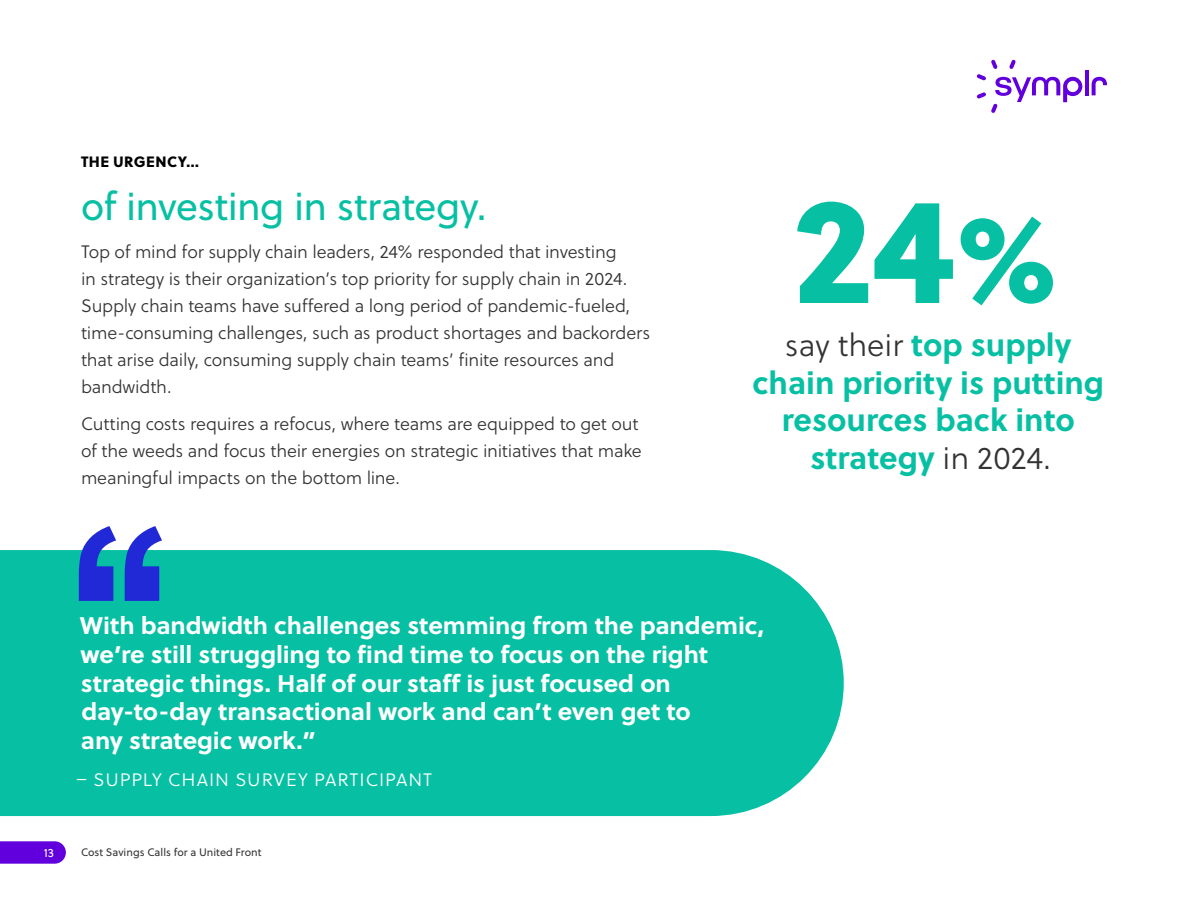
<style>
.page{position:relative;width:1188px;height:918px;background:#fff}
.page>*{position:absolute;margin:0;border:0;box-sizing:border-box;transform-origin:0 0}
.t1{font:150px "Soleil Xb";color:#07c0a3}
.t2{font:39px "Soleil";letter-spacing:-.015em;color:#07c0a3}
.t3{font:700 31.5px/37.8px "Soleil";color:#07c0a3;text-align:center}
.t4{font:700 24px/28.8px "Soleil";letter-spacing:-.005em;color:#fff}
.t5{font:18px/27px "Soleil Lt";letter-spacing:-.01em;color:#333}
.t6{font:18px "Soleil Lt";letter-spacing:.05em;color:#fff}
.t7{font:15px "Soleil Xb";letter-spacing:.03em;color:#000}
.t8{font:12px "Soleil";color:#fff}
.t9{font:10.8px "Soleil";color:#333}
.s1{font-size:120px}
.s2{font-family:"Soleil Lt";font-weight:400;color:#333}
</style>
<div class="page">
<div style="left:0;top:550px;width:844px;height:266px;background:#07c0a3"></div>
<svg style="left:79px;top:526px;width:83px;height:75px"></svg>
<svg style="left:0;top:841px;width:66px;height:23px;background:#6b10de"></svg>
<hr style="left:1085px;top:70px;width:4px;height:25px;background:#6100dc">
<svg style="left:1092px;top:77px;width:15px;height:18px"></svg>
<svg style="left:977px;top:60px;width:105px;height:53px"></svg>
<p class="t7" style="left:81px;top:152px;width:119px">THE URGENCY...</p>
<p class="t2" style="left:81px;top:182px;width:407px">of investing in strategy.</p>
<p class="t5" style="left:81px;top:238px;width:571px">Top of mind for supply chain leaders, 24% responded that investing<br>in strategy is their organization’s top priority for supply chain in 2024.<br>Supply chain teams have suffered a long period of pandemic-fueled, time-consuming challenges, such as product shortages and backorders that arise daily, consuming supply chain teams’ finite resources and bandwidth.</p>
<p class="t5" style="left:81px;top:411px;width:562px">Cutting costs requires a refocus, where teams are equipped to get out of the weeds and focus their energies on strategic initiatives that make meaningful impacts on the bottom line.</p>
<p class="t1" style="left:792px;top:151px;width:268px">24<span class="s1">%</span></p>
<p class="t3" style="left:753px;top:326px;width:353px"><span class="s2">say their</span> top supply chain priority is putting resources back into strategy <span class="s2">in 2024.</span></p>
<p class="t4" style="left:80px;top:611px;width:686px">With bandwidth challenges stemming from the pandemic, we’re still struggling to find time to focus on the right strategic things. Half of our staff is just focused on day-to-day transactional work and can’t even get to<br>any strategic work.”</p>
<p class="t6" style="left:76px;top:769px;width:358px">– SUPPLY CHAIN SURVEY PARTICIPANT</p>
<p class="t8" style="left:44px;top:845px;width:12px">13</p>
<p class="t9" style="left:81px;top:846px;width:182px">Cost Savings Calls for a United Front</p>
</div>
